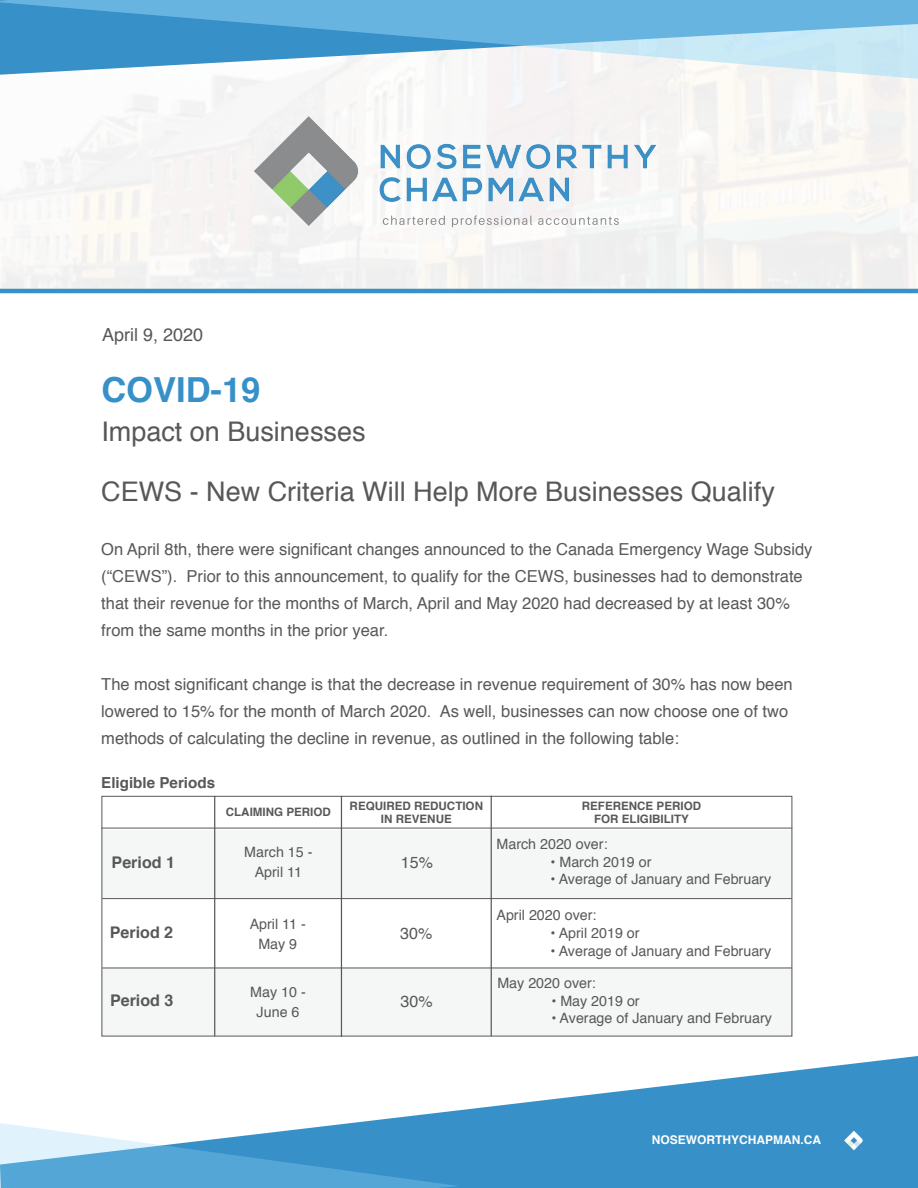
<style>
.page{position:relative;width:918px;height:1188px;background:#fff}
.page>*{position:absolute;margin:0;border:0;box-sizing:border-box;transform-origin:0 0}
.t1{font:700 34.5px "Helvetica";color:#3790c8}
.t2{font:27px "Helvetica";color:#57585a}
.t3{font:18px "Helvetica";color:#57585a}
.t4{font:16.5px/27px "Helvetica";color:#57585a}
.t5{font:700 16.05px "Helvetica";color:#57585a}
.t6{font:16.05px "Helvetica";color:#57585a}
.t7{font:700 15.15px "Helvetica";color:#57585a}
.t8{font:14.25px "Helvetica";color:#57585a}
.t9{font:700 12px "Helvetica";color:#fff}
.t10{font:700 11.55px "Helvetica";color:#57585a}
</style>
<div class="page">
<div style="left:0;top:11px;width:918px;height:279px;background:#f6f5f4"></div>
<svg style="left:0;top:0;width:918px;height:79px"></svg>
<svg style="left:360px;top:1056px;width:558px;height:132px;fill:#3790c8"></svg>
<svg style="left:0;top:1122px;width:459px;height:66px"></svg>
<hr style="left:0;top:289px;width:918px;height:4px;background:#3790c8">
<img style="left:254px;top:116px;width:104px;height:110px">
<img style="left:379px;top:143px;width:277px;height:59px">
<svg style="left:383px;top:216px;width:62px;height:9px"></svg>
<svg style="left:452px;top:215px;width:80px;height:12px"></svg>
<svg style="left:538px;top:217px;width:81px;height:8px"></svg>
<img style="left:843px;top:1129px;width:21px;height:23px">
<div style="left:101px;top:830px;width:691px;height:69px;background:#f2f3f4"></div>
<div style="left:101px;top:968px;width:691px;height:68px;background:#f2f3f4"></div>
<div style="left:101px;top:796px;width:691px;height:241px;border:1px solid #57585a"></div>
<hr style="left:101px;top:828px;width:691px;height:1px;background:#57585a">
<hr style="left:102px;top:898px;width:690px;height:1px;background:#57585a">
<hr style="left:102px;top:968px;width:690px;height:1px;background:#57585a">
<hr style="left:214px;top:796px;width:1px;height:240px;background:#57585a">
<hr style="left:341px;top:796px;width:1px;height:241px;background:#57585a">
<hr style="left:491px;top:796px;width:1px;height:240px;background:#57585a">
<p class="t3" style="left:102px;top:321px;width:103px">April 9, 2020</p>
<p class="t1" style="left:101px;top:362px;width:161px">COVID-19</p>
<p class="t2" style="left:101px;top:410px;width:266px">Impact on Businesses</p>
<p class="t2" style="left:101px;top:470px;width:675px">CEWS - New Criteria Will Help More Businesses Qualify</p>
<p class="t4" style="left:101px;top:536px;width:713px">On April 8th, there were significant changes announced to the Canada Emergency Wage Subsidy (“CEWS”). Prior to this announcement, to qualify for the CEWS, businesses had to demonstrate that their revenue for the months of March, April and May 2020 had decreased by at least 30% from the same months in the prior year.</p>
<p class="t4" style="left:101px;top:671px;width:693px">The most significant change is that the decrease in revenue requirement of 30% has now been lowered to 15% for the month of March 2020. As well, businesses can now choose one of two methods of calculating the decline in revenue, as outlined in the following table:</p>
<p class="t7" style="left:101px;top:770px;width:115px">Eligible Periods</p>
<p class="t10" style="left:226px;top:803px;width:107px">CLAIMING PERIOD</p>
<p class="t10" style="left:350px;top:797px;width:135px">REQUIRED REDUCTION</p>
<p class="t10" style="left:381px;top:809px;width:72px">IN REVENUE</p>
<p class="t10" style="left:582px;top:797px;width:121px">REFERENCE PERIOD</p>
<p class="t10" style="left:594px;top:809px;width:96px">FOR ELIGIBILITY</p>
<p class="t5" style="left:112px;top:849px;width:65px">Period 1</p>
<p class="t5" style="left:110px;top:920px;width:65px">Period 2</p>
<p class="t5" style="left:110px;top:987px;width:65px">Period 3</p>
<p class="t8" style="left:244px;top:841px;width:70px">March 15 -</p>
<p class="t8" style="left:255px;top:861px;width:49px">April 11</p>
<p class="t8" style="left:250px;top:913px;width:58px">April 11 -</p>
<p class="t8" style="left:258px;top:933px;width:40px">May 9</p>
<p class="t8" style="left:250px;top:981px;width:57px">May 10 -</p>
<p class="t8" style="left:257px;top:1001px;width:44px">June 6</p>
<p class="t6" style="left:401px;top:850px;width:34px">15%</p>
<p class="t6" style="left:400px;top:921px;width:34px">30%</p>
<p class="t6" style="left:401px;top:989px;width:34px">30%</p>
<p class="t8" style="left:497px;top:833px;width:113px">March 2020 over:</p>
<p class="t8" style="left:551px;top:851px;width:103px">• March 2019 or</p>
<p class="t8" style="left:551px;top:869px;width:222px">• Average of January and February</p>
<p class="t8" style="left:497px;top:904px;width:102px">April 2020 over:</p>
<p class="t8" style="left:551px;top:922px;width:91px">• April 2019 or</p>
<p class="t8" style="left:551px;top:940px;width:222px">• Average of January and February</p>
<p class="t8" style="left:497px;top:972px;width:100px">May 2020 over:</p>
<p class="t8" style="left:551px;top:990px;width:90px">• May 2019 or</p>
<p class="t8" style="left:551px;top:1007px;width:222px">• Average of January and February</p>
<p class="t9" style="left:652px;top:1130px;width:171px">NOSEWORTHYCHAPMAN.CA</p>
</div>
